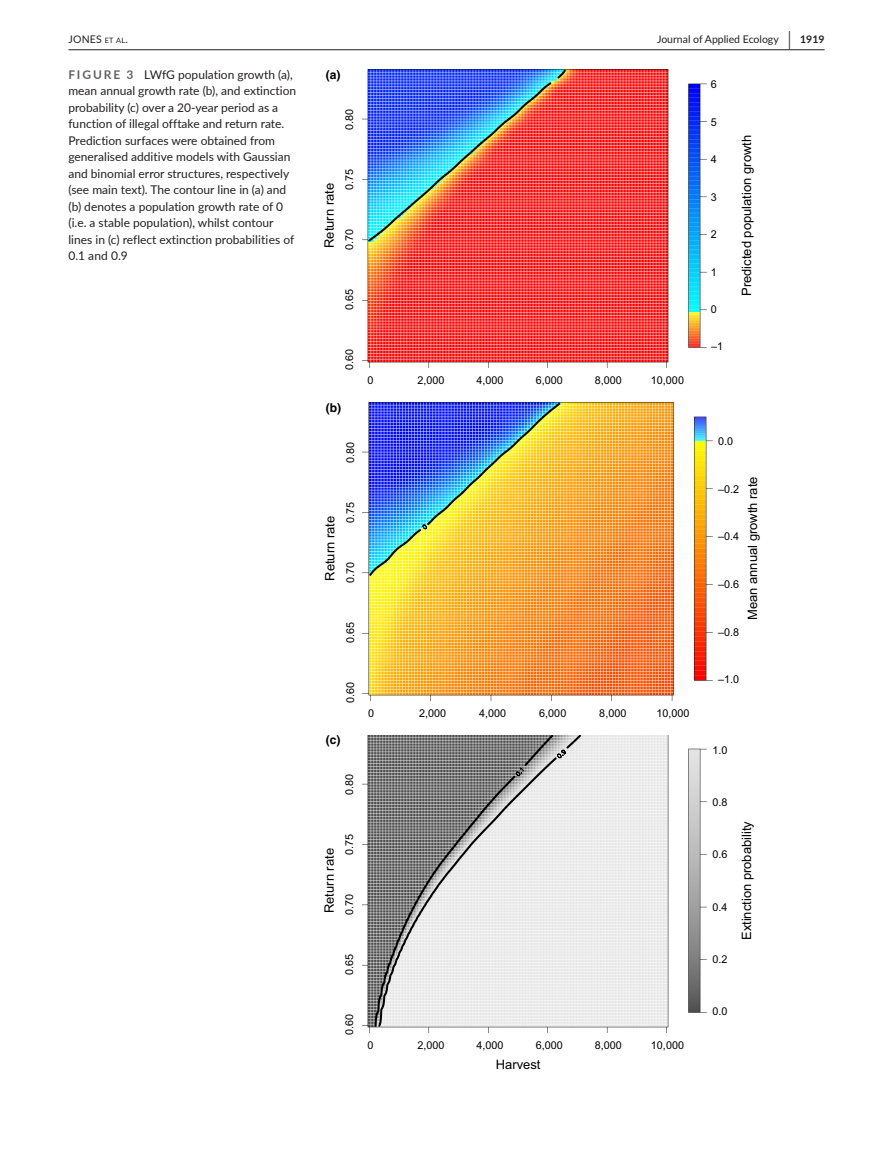
<style>
.page{position:relative;width:893px;height:1174px;background:#fff}
.page>*{position:absolute;margin:0;border:0;box-sizing:border-box;transform-origin:0 0}
.t1{font:13.05px "Arial";color:#000}
.t2{font:12.9px "Arial";color:#000}
.t3{font:700 12.15px "Helvetica";color:#000}
.t4{font:12px/16.5px "Lato";color:#231f20}
.t5{font:10.8px "Arial";color:#000}
.t6{font:10.5px "Lato";color:#231f20}
.s1{font-style:inherit}
.s2{font-size:7.35px}
.s3{font-weight:700;font-size:19.5px}
.s4{font-weight:700}
.s5{font-weight:700;color:#636366}
</style>
<div class="page">
<hr style="left:68px;top:49px;width:756px;height:1px;background:#231f20">
<img style="left:363px;top:402px;width:349px;height:298px">
<img style="left:362px;top:735px;width:344px;height:297px">
<img style="left:422px;top:402px;width:144px;height:374px">
<img style="left:362px;top:70px;width:344px;height:298px">
<p class="t6" style="left:68px;top:31px;width:61px"><span class="s1">J</span>ONES <span class="s2">et al</span><span class="s1">.</span></p>
<p class="t6" style="left:657px;top:31px;width:169px">Journal of Applied Ecology <span class="s3">|</span> <span class="s4">1919</span></p>
<p class="t4" style="left:68px;top:66px;width:229px"><span class="s5">FI G U R E 3</span> LWfG population growth (a), mean annual growth rate (b), and extinction probability (c) over a 20-year period as a function of illegal offtake and return rate.<br>Prediction surfaces were obtained from generalised additive models with Gaussian and binomial error structures, respectively (see main text). The contour line in (a) and (b) denotes a population growth rate of 0 (i.e. a stable population), whilst contour lines in (c) reflect extinction probabilities of 0.1 and 0.9</p>
<p class="t3" style="left:326px;top:68px;width:16px">(a)</p>
<p class="t5" style="left:711px;top:78px;width:8px">6</p>
<p class="t5" style="left:342px;top:130px;width:23px;rotate:-90deg">0.80</p>
<p class="t5" style="left:711px;top:115px;width:8px">5</p>
<p class="t2" style="left:738px;top:296px;width:162px;rotate:-90deg">Predicted population growth</p>
<p class="t5" style="left:711px;top:152px;width:8px">4</p>
<p class="t5" style="left:342px;top:190px;width:23px;rotate:-90deg">0.75</p>
<p class="t2" style="left:321px;top:248px;width:66px;rotate:-90deg">Return rate</p>
<p class="t5" style="left:711px;top:190px;width:8px">3</p>
<p class="t5" style="left:342px;top:250px;width:23px;rotate:-90deg">0.70</p>
<p class="t5" style="left:711px;top:227px;width:8px">2</p>
<p class="t5" style="left:711px;top:265px;width:8px">1</p>
<p class="t5" style="left:342px;top:310px;width:23px;rotate:-90deg">0.65</p>
<p class="t5" style="left:711px;top:302px;width:8px">0</p>
<p class="t5" style="left:342px;top:370px;width:23px;rotate:-90deg">0.60</p>
<p class="t3" style="left:326px;top:400px;width:17px">(b)</p>
<p class="t5" style="left:343px;top:463px;width:23px;rotate:-90deg">0.80</p>
<p class="t5" style="left:367px;top:373px;width:8px">0</p>
<p class="t5" style="left:417px;top:373px;width:29px">2,000</p>
<p class="t5" style="left:477px;top:373px;width:29px">4,000</p>
<p class="t5" style="left:536px;top:373px;width:29px">6,000</p>
<p class="t5" style="left:595px;top:373px;width:29px">8,000</p>
<p class="t5" style="left:651px;top:373px;width:35px">10,000</p>
<p class="t1" style="left:321px;top:581px;width:66px;rotate:-90deg">Return rate</p>
<p class="t5" style="left:343px;top:523px;width:23px;rotate:-90deg">0.75</p>
<p class="t5" style="left:343px;top:583px;width:23px;rotate:-90deg">0.70</p>
<p class="t5" style="left:343px;top:643px;width:23px;rotate:-90deg">0.65</p>
<p class="t5" style="left:343px;top:703px;width:23px;rotate:-90deg">0.60</p>
<p class="t3" style="left:326px;top:732px;width:16px">(c)</p>
<p class="t5" style="left:342px;top:795px;width:23px;rotate:-90deg">0.80</p>
<p class="t5" style="left:368px;top:706px;width:8px">0</p>
<p class="t5" style="left:419px;top:706px;width:29px">2,000</p>
<p class="t5" style="left:479px;top:706px;width:29px">4,000</p>
<p class="t5" style="left:539px;top:706px;width:29px">6,000</p>
<p class="t5" style="left:599px;top:706px;width:29px">8,000</p>
<p class="t5" style="left:656px;top:706px;width:35px">10,000</p>
<p class="t2" style="left:321px;top:913px;width:66px;rotate:-90deg">Return rate</p>
<p class="t5" style="left:342px;top:855px;width:23px;rotate:-90deg">0.75</p>
<p class="t5" style="left:342px;top:915px;width:23px;rotate:-90deg">0.70</p>
<p class="t5" style="left:342px;top:975px;width:23px;rotate:-90deg">0.65</p>
<p class="t5" style="left:342px;top:1035px;width:23px;rotate:-90deg">0.60</p>
<p class="t5" style="left:367px;top:1038px;width:8px">0</p>
<p class="t5" style="left:417px;top:1038px;width:29px">2,000</p>
<p class="t5" style="left:477px;top:1038px;width:29px">4,000</p>
<p class="t5" style="left:536px;top:1038px;width:29px">6,000</p>
<p class="t5" style="left:595px;top:1038px;width:29px">8,000</p>
<p class="t5" style="left:651px;top:1038px;width:35px">10,000</p>
<p class="t2" style="left:496px;top:1055px;width:46px">Harvest</p>
<p class="t5" style="left:711px;top:339px;width:14px">–1</p>
<p class="t5" style="left:718px;top:434px;width:17px">0.0</p>
<p class="t5" style="left:718px;top:482px;width:23px">–0.2</p>
<p class="t5" style="left:718px;top:529px;width:23px">–0.4</p>
<p class="t5" style="left:718px;top:577px;width:23px">–0.6</p>
<p class="t5" style="left:718px;top:624px;width:23px">–0.8</p>
<p class="t1" style="left:744px;top:620px;width:145px;rotate:-90deg">Mean annual growth rate</p>
<p class="t5" style="left:718px;top:672px;width:23px">–1.0</p>
<p class="t5" style="left:712px;top:743px;width:17px">1.0</p>
<p class="t5" style="left:712px;top:795px;width:17px">0.8</p>
<p class="t5" style="left:712px;top:847px;width:17px">0.6</p>
<p class="t5" style="left:712px;top:899px;width:17px">0.4</p>
<p class="t5" style="left:712px;top:952px;width:17px">0.2</p>
<p class="t2" style="left:738px;top:940px;width:120px;rotate:-90deg">Extinction probability</p>
<p class="t5" style="left:712px;top:1004px;width:17px">0.0</p>
</div>
